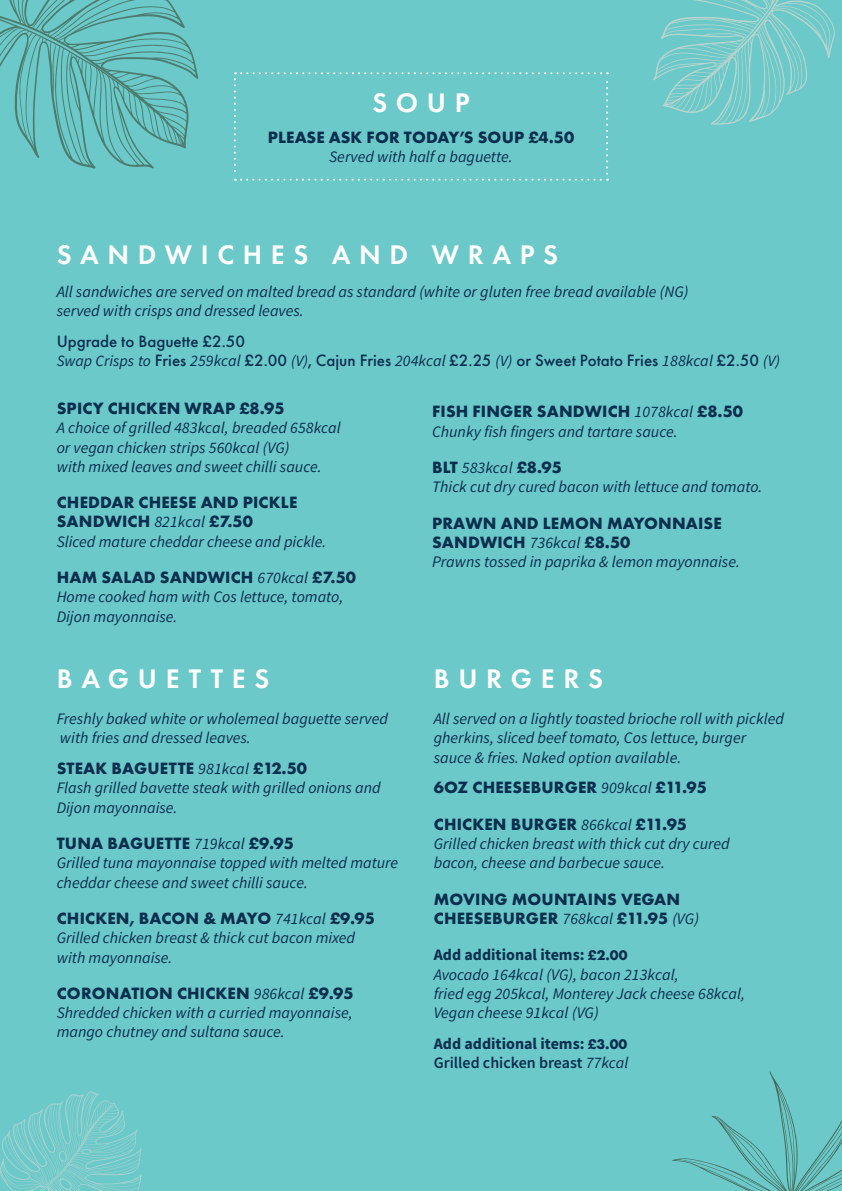
<style>
.page{position:relative;width:842px;height:1191px;background:#6cc9c9}
.page>*{position:absolute;margin:0;border:0;box-sizing:border-box;transform-origin:0 0}
.Dish_category{font:600 28px "Futura PT";letter-spacing:.31em;color:#fff}
.Description{font:600 28px "Futura PT";letter-spacing:.31em;color:#fff}
.Dish_name_2{font:700 17px/19.4px "Futura PT";letter-spacing:.01em;color:#0a2e4e}
.Dish_name_with_space{font:500 17px "Futura PT";color:#0a2e4e}
.Description-2{font:700 17px/19.4px "Futura PT";letter-spacing:.01em;color:#0a2e4e}
.Description-3{font:italic 16px/19.4px "Source Sans Pro";color:#0a2e4e}
.Description-4{font:700 16px "Source Sans Pro";color:#0a2e4e}
.Description-5{font:600 16px "Source Sans Pro";color:#0a2e4e}
.s1{font-family:"Source Sans Pro";font-weight:400;font-style:italic;font-size:15.6px}
.s2{font-family:"Source Sans Pro";font-weight:400;font-style:italic;font-size:16px}
.s3{font-style:inherit}
.s4{font-family:"Futura PT";font-size:14.6px}
.s5{font-weight:400;font-style:italic}
</style>
<div class="page">
<svg style="left:653px;top:0;width:182px;height:125px"></svg>
<svg style="left:0;top:0;width:198px;height:169px"></svg>
<svg style="left:0;top:1091px;width:142px;height:100px"></svg>
<svg style="left:234px;top:72px;width:374px;height:109px"></svg>
<svg style="left:672px;top:1071px;width:170px;height:120px"></svg>
<p class="Dish_category" style="left:372px;top:85px;width:99px">SOUP</p>
<p class="Dish_name_2" style="left:268px;top:127px;width:308px">PLEASE ASK FOR TODAY’S SOUP £4.50</p>
<p class="Description-3" style="left:329px;top:147px;width:185px">Served with half a baguette.</p>
<p class="Dish_category" style="left:57px;top:237px;width:503px">SANDWICHES AND WRAPS</p>
<p class="Description-3" style="left:57px;top:281px;width:633px">All sandwiches are served on malted bread as standard (white or gluten free bread available (NG) served with crisps and dressed leaves.</p>
<p class="Dish_name_with_space" style="left:57px;top:331px;width:190px">Upgrade to Baguette £2.50</p>
<p class="Dish_name_with_space" style="left:57px;top:350px;width:725px"><span class="s1">Swap Crisps to</span> Fries <span class="s2">259kcal</span> £2.00 <span class="s1">(V)</span>, Cajun Fries <span class="s2">204kcal</span> £2.25 <span class="s1">(V)</span> or Sweet Potato Fries <span class="s2">188kcal</span> £2.50 <span class="s1">(V)</span></p>
<p class="Dish_name_2" style="left:57px;top:398px;width:229px">SPICY CHICKEN WRAP £8.95</p>
<p class="Description-3" style="left:57px;top:418px;width:286px">A choice of grilled <span class="s3">483kcal</span>, breaded <span class="s3">658kcal </span>or vegan chicken strips <span class="s3">560kcal</span> (VG)<br>with mixed leaves and sweet chilli sauce.</p>
<p class="Dish_name_2" style="left:57px;top:492px;width:242px">CHEDDAR CHEESE AND PICKLE<br>SANDWICH <span class="s2">821kcal</span> £7.50</p>
<p class="Description-3" style="left:57px;top:531px;width:271px">Sliced mature cheddar cheese and pickle.</p>
<p class="Dish_name_2" style="left:57px;top:567px;width:301px">HAM SALAD SANDWICH <span class="s2">670kcal</span> £7.50</p>
<p class="Description-3" style="left:57px;top:587px;width:288px">Home cooked ham with Cos lettuce, tomato,<br>Dijon mayonnaise.</p>
<p class="Description" style="left:57px;top:661px;width:214px">BAGUETTES</p>
<p class="Description-3" style="left:57px;top:709px;width:333px">Freshly baked white or wholemeal baguette served with fries and dressed leaves.</p>
<p class="Dish_name_2" style="left:57px;top:758px;width:252px">STEAK BAGUETTE <span class="s2">981kcal</span> £12.50</p>
<p class="Description-3" style="left:57px;top:778px;width:325px">Flash grilled bavette steak with grilled onions and<br>Dijon mayonnaise.</p>
<p class="Dish_name_2" style="left:57px;top:833px;width:239px">TUNA BAGUETTE <span class="s2">719kcal</span> £9.95</p>
<p class="Description-3" style="left:57px;top:853px;width:343px">Grilled tuna mayonnaise topped with melted mature cheddar cheese and sweet chilli sauce.</p>
<p class="Dish_name_2" style="left:57px;top:908px;width:320px">CHICKEN, BACON &amp; MAYO <span class="s2">741kcal</span> £9.95</p>
<p class="Description-3" style="left:57px;top:928px;width:300px">Grilled chicken breast &amp; thick cut bacon mixed with mayonnaise.</p>
<p class="Dish_name_2" style="left:57px;top:983px;width:298px">CORONATION CHICKEN <span class="s2">986kcal</span> £9.95</p>
<p class="Description-3" style="left:57px;top:1003px;width:297px">Shredded chicken with a curried mayonnaise, mango chutney and sultana sauce.</p>
<p class="Dish_name_2" style="left:432px;top:401px;width:312px">FISH FINGER SANDWICH <span class="s2">1078kcal</span> £8.50</p>
<p class="Description-3" style="left:432px;top:421px;width:247px">Chunky fish fingers and tartare sauce.</p>
<p class="Dish_name_2" style="left:432px;top:457px;width:131px">BLT <span class="s2">583kcal</span> £8.95</p>
<p class="Description-3" style="left:432px;top:477px;width:332px">Thick cut dry cured bacon with lettuce and tomato.</p>
<p class="Dish_name_2" style="left:432px;top:513px;width:291px">PRAWN AND LEMON MAYONNAISE<br>SANDWICH <span class="s2">736kcal</span> £8.50</p>
<p class="Description-3" style="left:432px;top:552px;width:309px">Prawns tossed in paprika &amp; lemon mayonnaise.</p>
<p class="Dish_category" style="left:434px;top:661px;width:171px">BURGERS</p>
<p class="Description-3" style="left:434px;top:709px;width:352px">All served on a lightly toasted brioche roll with pickled gherkins, sliced beef tomato, Cos lettuce, burger sauce &amp; fries. <span class="s3">Naked option available.</span></p>
<p class="Dish_name_2" style="left:434px;top:777px;width:275px">6OZ CHEESEBURGER <span class="s2">909kcal</span> £11.95</p>
<p class="Dish_name_2" style="left:434px;top:814px;width:255px">CHICKEN BURGER <span class="s2">866kcal</span> £11.95</p>
<p class="Description-3" style="left:434px;top:834px;width:298px">Grilled chicken breast with thick cut dry cured bacon, cheese and barbecue sauce.</p>
<p class="Description-2" style="left:434px;top:888px;width:267px">MOVING MOUNTAINS VEGAN<br>CHEESEBURGER <span class="s2">768kcal</span> £11.95 <span class="s2">(VG)</span></p>
<p class="Description-4" style="left:434px;top:944px;width:195px">Add additional items: <span class="s4">£2.00</span></p>
<p class="Description-3" style="left:434px;top:964px;width:313px">Avocado <span class="s3">164kcal</span> (VG), bacon <span class="s3">213kcal</span>,<br>fried egg <span class="s3">205kcal</span>, Monterey Jack cheese <span class="s3">68kcal</span>,<br>Vegan cheese <span class="s3">91kcal</span> (VG)</p>
<p class="Description-4" style="left:434px;top:1032px;width:195px">Add additional items: <span class="s4">£3.00</span></p>
<p class="Description-5" style="left:434px;top:1052px;width:196px">Grilled chicken breast <span class="s5">77kcal</span></p>
</div>
